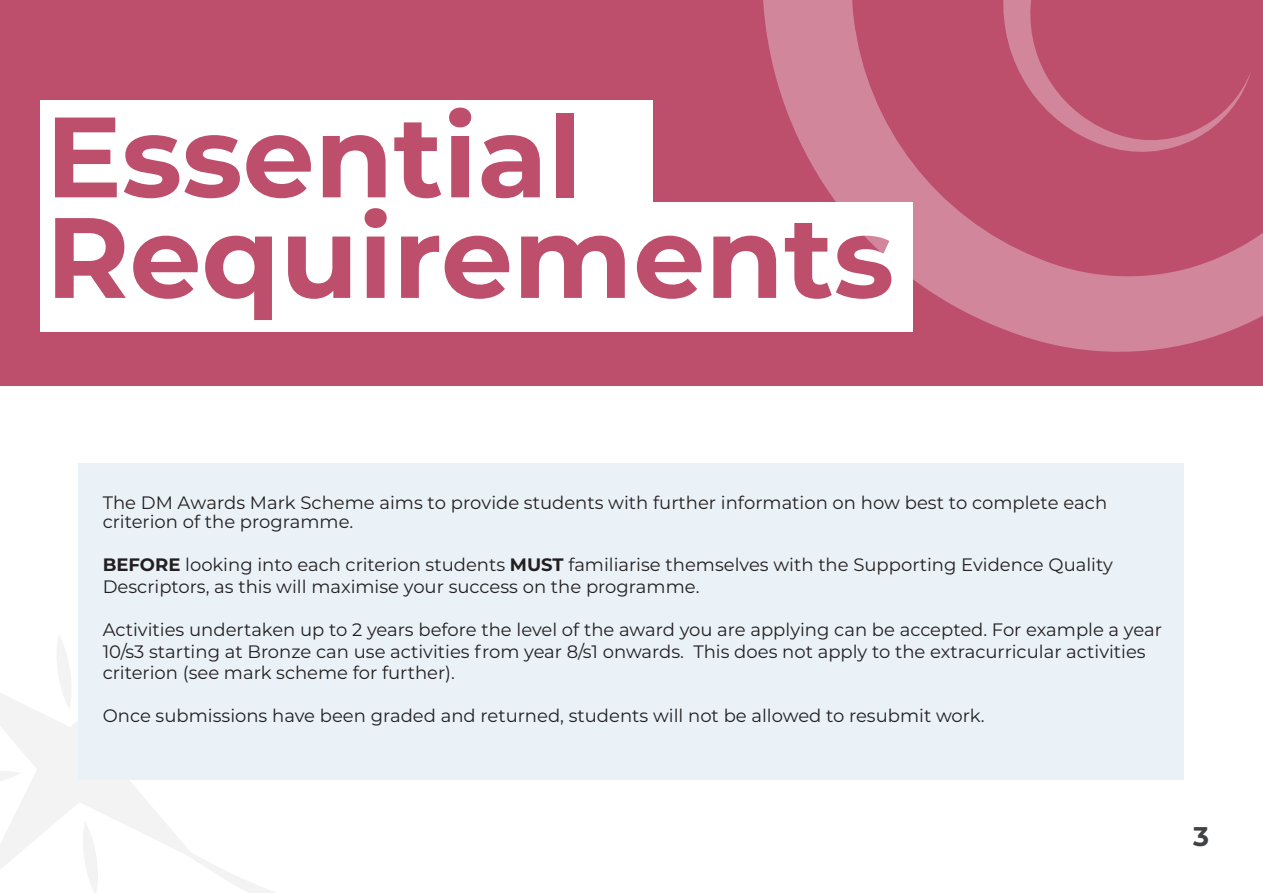
<style>
.page{position:relative;width:1263px;height:893px;background:#fff}
.page>*{position:absolute;margin:0;border:0;box-sizing:border-box;transform-origin:0 0}
.t1{font:700 114px "Montserrat";color:#bd4f6d}
.t2{font:700 27px "Montserrat";color:#414244}
.t3{font:18px/21.6px "Montserrat";color:#231f20}
.s1{font-weight:700}
</style>
<div class="page">
<svg style="left:198px;top:779px;width:330px;height:114px"></svg>
<svg style="left:0;top:641px;width:198px;height:228px"></svg>
<svg style="left:56px;top:637px;width:16px;height:73px"></svg>
<svg style="left:0;top:770px;width:22px;height:17px"></svg>
<svg style="left:82px;top:820px;width:17px;height:73px"></svg>
<div style="left:653px;top:0;width:610px;height:201px;background:#bd4f6d"></div>
<div style="left:0;top:0;width:669px;height:100px;background:#bd4f6d"></div>
<div style="left:0;top:36px;width:40px;height:350px;background:#bd4f6d"></div>
<div style="left:40px;top:333px;width:1223px;height:53px;background:#bd4f6d"></div>
<svg style="left:699px;top:0;width:564px;height:352px"></svg>
<div style="left:79px;top:463px;width:1105px;height:316px;background:#eaf2f8"></div>
<p class="t1" style="left:45px;top:75px;width:538px">Essential</p>
<p class="t1" style="left:46px;top:175px;width:850px">Requirements</p>
<p class="t3" style="left:103px;top:493px;width:1006px;line-height:18.6px">The DM Awards Mark Scheme aims to provide students with further information on how best to complete each criterion of the programme.</p>
<p class="t3" style="left:103px;top:553px;width:1012px"><span class="s1">BEFORE</span> looking into each criterion students <span class="s1">MUST</span> familiarise themselves with the Supporting Evidence Quality<br>Descriptors, as this will maximise your success on the programme.</p>
<p class="t3" style="left:103px;top:618px;width:1061px">Activities undertaken up to 2 years before the level of the award you are applying can be accepted. For example a year<br>10/s3 starting at Bronze can use activities from year 8/s1 onwards. This does not apply to the extracurricular activities criterion (see mark scheme for further).</p>
<p class="t3" style="left:103px;top:705px;width:883px">Once submissions have been graded and returned, students will not be allowed to resubmit work.</p>
<h2 class="t2" style="left:1193px;top:817px;width:17px">3</h2>
</div>
